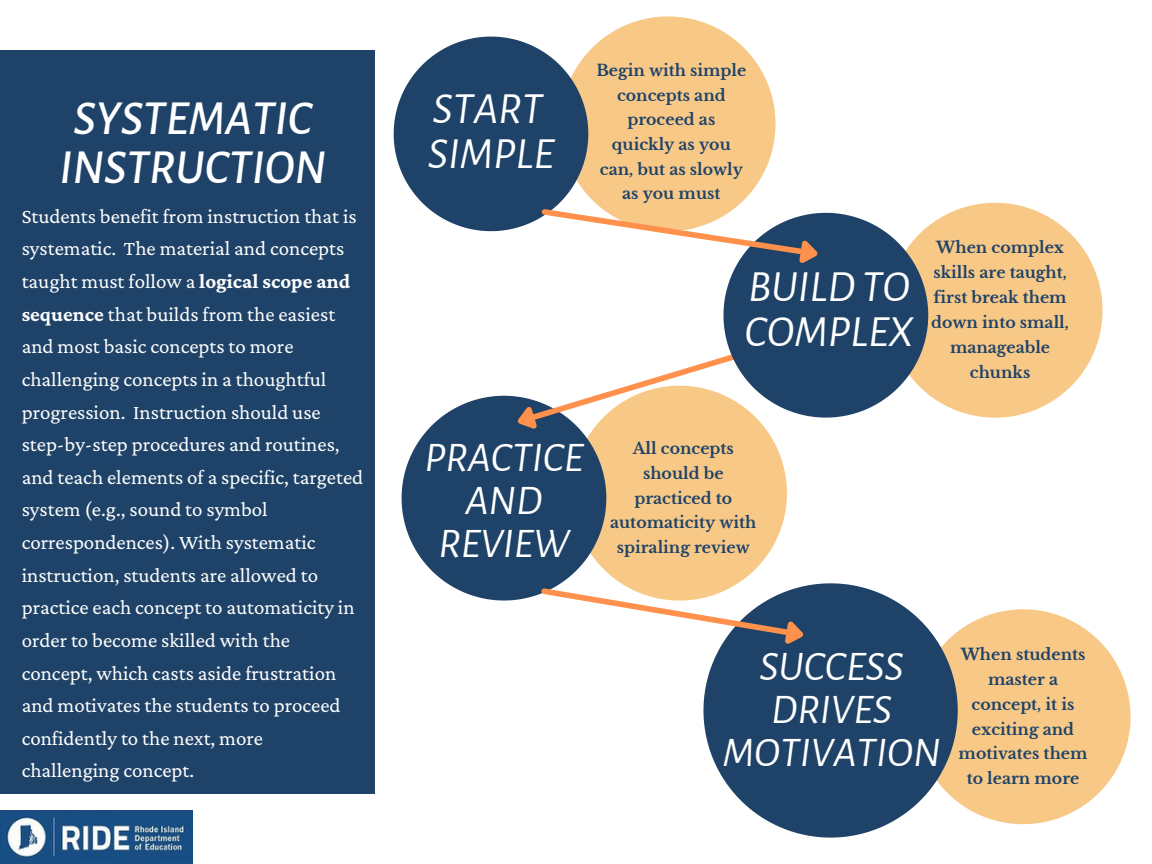
<style>
.page{position:relative;width:1152px;height:864px;background:#fff}
.page>*{position:absolute;margin:0;border:0;box-sizing:border-box;transform-origin:0 0}
.t1{font:italic 500 48px/48.3px "Alegreya Sans SC";color:#fff}
.t2{font:italic 44.7px/45px "Alegreya Sans SC";color:#fff}
.t3{font:italic 42.3px/42.8px "Alegreya Sans SC";color:#fff;text-align:center}
.t4{font:20.85px/32.7px "Crimson Pro";color:#fff}
.t5{font:700 15.75px/24.8px "Libre Baskerville";color:#1f4368;text-align:center}
.s1{font-weight:700}
</style>
<div class="page">
<div style="left:0;top:50px;width:375px;height:744px;background:#1f4368"></div>
<svg style="left:606px;top:429px;width:181px;height:156px;fill:#f8c887"></svg>
<svg style="left:402px;top:396px;width:204px;height:205px;fill:#1f4368"></svg>
<svg style="left:958px;top:609px;width:173px;height:215px;fill:#f8c887"></svg>
<svg style="left:703px;top:583px;width:255px;height:255px;fill:#1f4368"></svg>
<svg style="left:605px;top:16px;width:126px;height:21px;fill:#f8c887"></svg>
<img style="left:0;top:811px;width:192px;height:53px">
<svg style="left:928px;top:203px;width:175px;height:215px;fill:#f8c887"></svg>
<svg style="left:506px;top:356px;width:260px;height:83px"></svg>
<svg style="left:724px;top:213px;width:204px;height:205px;fill:#1f4368"></svg>
<svg style="left:394px;top:37px;width:432px;height:237px"></svg>
<svg style="left:538px;top:585px;width:274px;height:70px"></svg>
<p class="t1" style="left:59px;top:96px;width:268px">SYSTEMATIC<br>INSTRUCTION</p>
<p class="t4" style="left:22px;top:199px;width:343px">Students benefit from instruction that is systematic. The material and concepts taught must follow a <span class="s1">logical scope and sequence</span> that builds from the easiest and most basic concepts to more challenging concepts in a thoughtful progression. Instruction should use step-by-step procedures and routines, and teach elements of a specific, targeted system (e.g., sound to symbol correspondences). With systematic instruction, students are allowed to practice each concept to automaticity in order to become skilled with the concept, which casts aside frustration and motivates the students to proceed confidently to the next, more challenging concept.</p>
<p class="t2" style="left:433px;top:87px;width:112px">START</p>
<p class="t2" style="left:428px;top:132px;width:128px">SIMPLE</p>
<p class="t5" style="left:596px;top:58px;width:151px">Begin with simple concepts and proceed as quickly as you can, but as slowly as you must</p>
<p class="t2" style="left:744px;top:265px;width:171px">BUILDTO<br>COMPLEX</p>
<p class="t5" style="left:931px;top:236px;width:139px">When complex skills are taught, first break them down into small, manageable chunks</p>
<p class="t3" style="left:424px;top:437px;width:161px">PRACTICE<br>AND<br>REVIEW</p>
<p class="t5" style="left:610px;top:436px;width:148px">All concepts should be practiced to automaticity with spiraling review</p>
<p class="t3" style="left:722px;top:646px;width:220px">SUCCESS<br>DRIVES<br>MOTIVATION</p>
<p class="t5" style="left:959px;top:643px;width:130px">When students master a concept, it is exciting and motivates them to learn more</p>
</div>
